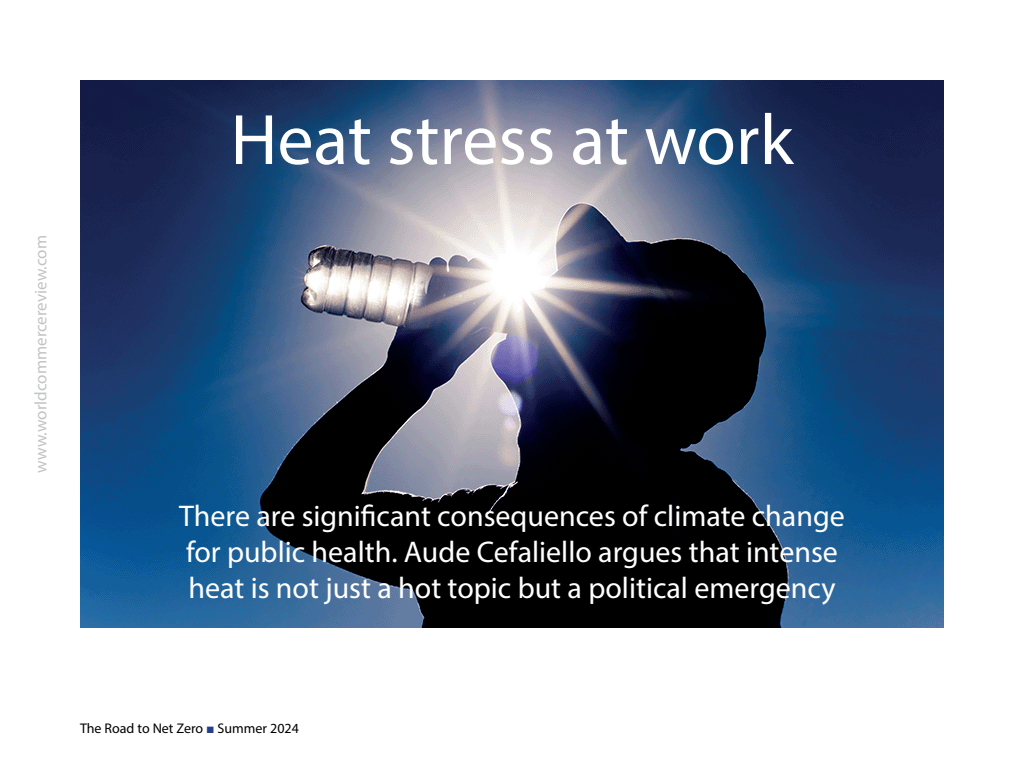
<style>
.page{position:relative;width:1024px;height:768px;background:#fff}
.page>*{position:absolute;margin:0;border:0;box-sizing:border-box;transform-origin:0 0}
.Headline{font:72px "Myriad Pro";color:#fff}
.Intro{font:30px/36px "Myriad Pro";color:#fff}
.t1{font:17px "Myriad Pro";color:#c2c3c3}
.t2{font:14px "Myriad Pro";color:#000001}
.s1{font-family:"Times New Roman";color:#253f8e}
</style>
<div class="page">
<img style="left:80px;top:80px;width:864px;height:548px">
<p class="t1" style="left:30px;top:473px;width:239px;rotate:-90deg">www.worldcommercereview.com</p>
<p class="Headline" style="left:231px;top:95px;width:564px">Heat stress at work</p>
<p class="Intro" style="left:179px;top:497px;width:667px">There are significant consequences of climate change for public health. Aude Cefaliello argues that intense heat is not just a hot topic but a political emergency</p>
<p class="t2" style="left:80px;top:720px;width:220px">The Road to Net Zero <span class="s1">■</span> Summer 2024</p>
</div>
